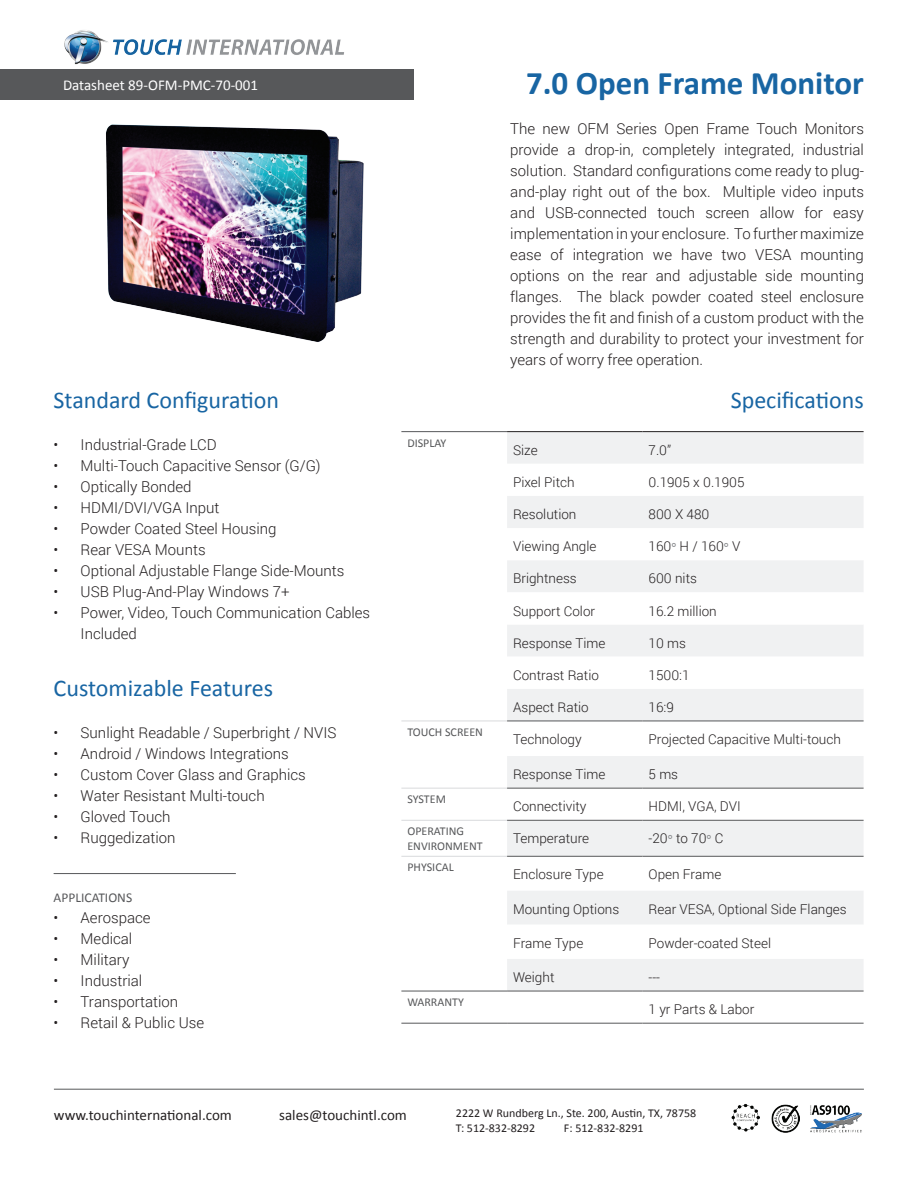
<style>
.page{position:relative;width:918px;height:1188px;background:#fff}
.page>*{position:absolute;margin:0;border:0;box-sizing:border-box;transform-origin:0 0}
.t1{font:700 33px "Calibri";color:#1865a3}
.t2{font:24px "Calibri";color:#1865a3}
.t3{font:300 15px/21px "Roboto";color:#231f20;text-align:justify}
.t4{font:15px "Calibri";color:#231f20}
.t5{font:15px "Calibri";color:#fff}
.t6{font:300 13.5px "Roboto";color:#231f20}
.t7{font:13.5px "Calibri";color:#57585a}
.t8{font:12px/14.4px "Calibri";color:#231f20}
.t9{font:12px/15px "Calibri";color:#57585a}
.s1{font-family:"Tahoma";font-weight:400;font-size:10.8px;color:#87898c}
</style>
<div class="page">
<hr style="left:54px;top:1089px;width:810px;height:1px;background:#57585a">
<div style="left:0;top:69px;width:414px;height:31px;background:#57585a"></div>
<img style="left:64px;top:30px;width:280px;height:35px">
<img style="left:731px;top:1104px;width:29px;height:28px">
<img style="left:771px;top:1105px;width:28px;height:27px">
<img style="left:810px;top:1105px;width:52px;height:28px">
<img style="left:106px;top:124px;width:258px;height:218px">
<hr style="left:54px;top:873px;width:182px;height:1px;background:#57585a">
<svg style="left:401px;top:432px;width:106px;height:591px"></svg>
<div style="left:507px;top:432px;width:357px;height:31px;background:#f0f1f2"></div>
<svg style="left:507px;top:496px;width:357px;height:527px;fill:#f6f7f7"></svg>
<hr style="left:401px;top:431px;width:106px;height:1px;background:#57585a">
<hr style="left:401px;top:721px;width:106px;height:1px;background:#d9dadc">
<hr style="left:507px;top:721px;width:136px;height:1px;background:#57585a">
<hr style="left:643px;top:721px;width:221px;height:1px;background:#57585a">
<hr style="left:401px;top:788px;width:106px;height:1px;background:#d9dadc">
<hr style="left:507px;top:788px;width:136px;height:1px;background:#57585a">
<hr style="left:643px;top:788px;width:221px;height:1px;background:#57585a">
<hr style="left:401px;top:820px;width:106px;height:1px;background:#d9dadc">
<hr style="left:401px;top:856px;width:106px;height:1px;background:#d9dadc">
<hr style="left:507px;top:820px;width:136px;height:1px;background:#57585a">
<hr style="left:643px;top:820px;width:221px;height:1px;background:#57585a">
<hr style="left:507px;top:856px;width:136px;height:1px;background:#57585a">
<hr style="left:643px;top:856px;width:221px;height:1px;background:#57585a">
<hr style="left:643px;top:991px;width:221px;height:1px;background:#57585a">
<hr style="left:643px;top:1023px;width:221px;height:1px;background:#57585a">
<hr style="left:507px;top:991px;width:136px;height:1px;background:#57585a">
<hr style="left:507px;top:1023px;width:136px;height:1px;background:#57585a">
<hr style="left:401px;top:991px;width:106px;height:1px;background:#57585a">
<hr style="left:401px;top:1023px;width:106px;height:1px;background:#57585a">
<hr style="left:507px;top:431px;width:136px;height:1px;background:#231f20">
<hr style="left:643px;top:431px;width:221px;height:1px;background:#231f20">
<p class="t5" style="left:63px;top:75px;width:197px">Datasheet 89-OFM-PMC-70-001</p>
<h1 class="t1" style="left:526px;top:62px;width:339px">7.0 Open Frame Monitor</h1>
<p class="t3" style="left:510px;top:117px;width:355px">The new OFM Series Open Frame Touch Monitors provide a drop-in, completely integrated, industrial solution. Standard configurations come ready to plug&shy;and-play right out of the box. Multiple video inputs and USB-connected touch screen allow for easy implementation in your enclosure. To further maximize ease of integration we have two VESA mounting options on the rear and adjustable side mounting flanges. The black powder coated steel enclosure provides the fit and finish of a custom product with the strength and durability to protect your investment for years of worry free operation.</p>
<h2 class="t2" style="left:54px;top:385px;width:227px">Standard Configuration</h2>
<h2 class="t2" style="left:731px;top:385px;width:135px">Specifications</h2>
<p class="t3" style="left:54px;top:434px;width:165px">• Industrial-Grade LCD</p>
<p class="t3" style="left:54px;top:455px;width:269px">• Multi-Touch Capacitive Sensor (G/G)</p>
<p class="t3" style="left:54px;top:476px;width:139px">• Optically Bonded</p>
<p class="t3" style="left:54px;top:497px;width:167px">• HDMI/DVI/VGA Input</p>
<p class="t3" style="left:54px;top:518px;width:225px">• Powder Coated Steel Housing</p>
<p class="t3" style="left:54px;top:539px;width:154px">• Rear VESA Mounts</p>
<p class="t3" style="left:54px;top:560px;width:292px">• Optional Adjustable Flange Side-Mounts</p>
<p class="t3" style="left:54px;top:581px;width:237px">• USB Plug-And-Play Windows 7+</p>
<p class="t3" style="left:81px;top:602px;width:291px;text-indent:-27px">• Power, Video, Touch Communication Cables<br>Included</p>
<p class="t9" style="left:407px;top:435px;width:41px">DISPLAY</p>
<p class="t6" style="left:513px;top:441px;width:26px">Size</p>
<p class="t6" style="left:649px;top:441px;width:24px">7.0”</p>
<p class="t6" style="left:513px;top:473px;width:63px">Pixel Pitch</p>
<p class="t6" style="left:649px;top:473px;width:97px">0.1905 x 0.1905</p>
<p class="t6" style="left:513px;top:505px;width:65px">Resolution</p>
<p class="t6" style="left:649px;top:505px;width:62px">800 X 480</p>
<p class="t6" style="left:513px;top:537px;width:85px">Viewing Angle</p>
<p class="t6" style="left:649px;top:537px;width:93px">160<span class="s1">°</span> H / 160<span class="s1">°</span> V</p>
<p class="t6" style="left:513px;top:569px;width:65px">Brightness</p>
<p class="t6" style="left:649px;top:569px;width:50px">600 nits</p>
<p class="t6" style="left:513px;top:601px;width:84px">Support Color</p>
<p class="t6" style="left:649px;top:601px;width:70px">16.2 million</p>
<p class="t6" style="left:513px;top:634px;width:94px">Response Time</p>
<p class="t6" style="left:649px;top:634px;width:39px">10 ms</p>
<p class="t6" style="left:513px;top:666px;width:87px">Contrast Ratio</p>
<p class="t6" style="left:649px;top:666px;width:43px">1500:1</p>
<p class="t6" style="left:513px;top:698px;width:77px">Aspect Ratio</p>
<p class="t6" style="left:649px;top:698px;width:27px">16:9</p>
<h2 class="t2" style="left:54px;top:673px;width:221px">Customizable Features</h2>
<p class="t3" style="left:54px;top:722px;width:285px">• Sunlight Readable / Superbright / NVIS</p>
<p class="t3" style="left:54px;top:743px;width:237px">• Android / Windows Integrations</p>
<p class="t3" style="left:54px;top:764px;width:254px">• Custom Cover Glass and Graphics</p>
<p class="t3" style="left:54px;top:785px;width:213px">• Water Resistant Multi-touch</p>
<p class="t3" style="left:54px;top:806px;width:118px">• Gloved Touch</p>
<p class="t3" style="left:54px;top:827px;width:123px">• Ruggedization</p>
<p class="t9" style="left:407px;top:725px;width:77px">TOUCH SCREEN</p>
<p class="t6" style="left:513px;top:730px;width:70px">Technology</p>
<p class="t6" style="left:649px;top:730px;width:194px">Projected Capacitive Multi-touch</p>
<p class="t6" style="left:513px;top:765px;width:94px">Response Time</p>
<p class="t6" style="left:649px;top:765px;width:31px">5 ms</p>
<p class="t9" style="left:407px;top:792px;width:40px">SYSTEM</p>
<p class="t6" style="left:513px;top:797px;width:75px">Connectivity</p>
<p class="t6" style="left:649px;top:797px;width:94px">HDMI, VGA, DVI</p>
<p class="t9" style="left:407px;top:824px;width:77px">OPERATING<br>ENVIRONMENT</p>
<p class="t6" style="left:513px;top:829px;width:78px">Temperature</p>
<p class="t6" style="left:649px;top:829px;width:76px">-20<span class="s1">°</span> to 70<span class="s1">°</span> C</p>
<p class="t9" style="left:407px;top:860px;width:48px">PHYSICAL</p>
<p class="t6" style="left:513px;top:865px;width:92px">Enclosure Type</p>
<p class="t6" style="left:649px;top:865px;width:74px">Open Frame</p>
<p class="t6" style="left:513px;top:899px;width:108px">Mounting Options</p>
<p class="t6" style="left:649px;top:899px;width:200px">Rear VESA, Optional Side Flanges</p>
<p class="t6" style="left:513px;top:934px;width:72px">Frame Type</p>
<p class="t6" style="left:649px;top:934px;width:124px">Powder-coated Steel</p>
<p class="t6" style="left:513px;top:968px;width:43px">Weight</p>
<p class="t6" style="left:649px;top:968px;width:13px">---</p>
<p class="t9" style="left:407px;top:995px;width:58px">WARRANTY</p>
<p class="t6" style="left:649px;top:1000px;width:107px">1 yr Parts &amp; Labor</p>
<p class="t7" style="left:54px;top:889px;width:80px">APPLICATIONS</p>
<p class="t3" style="left:54px;top:906px;width:98px">• Aerospace</p>
<p class="t3" style="left:54px;top:927px;width:80px">• Medical</p>
<p class="t3" style="left:54px;top:948px;width:77px">• Military</p>
<p class="t3" style="left:54px;top:969px;width:90px">• Industrial</p>
<p class="t3" style="left:54px;top:990px;width:126px">• Transportation</p>
<p class="t3" style="left:54px;top:1011px;width:152px">• Retail &amp; Public Use</p>
<p class="t4" style="left:54px;top:1105px;width:180px">www.touchinternational.com</p>
<p class="t4" style="left:279px;top:1105px;width:129px">sales@touchintl.com</p>
<p class="t8" style="left:456px;top:1106px;width:242px">2222 W Rundberg Ln., Ste. 200, Austin, TX, 78758<br>T: 512-832-8292</p>
<p class="t8" style="left:564px;top:1121px;width:81px">F: 512-832-8291</p>
</div>
